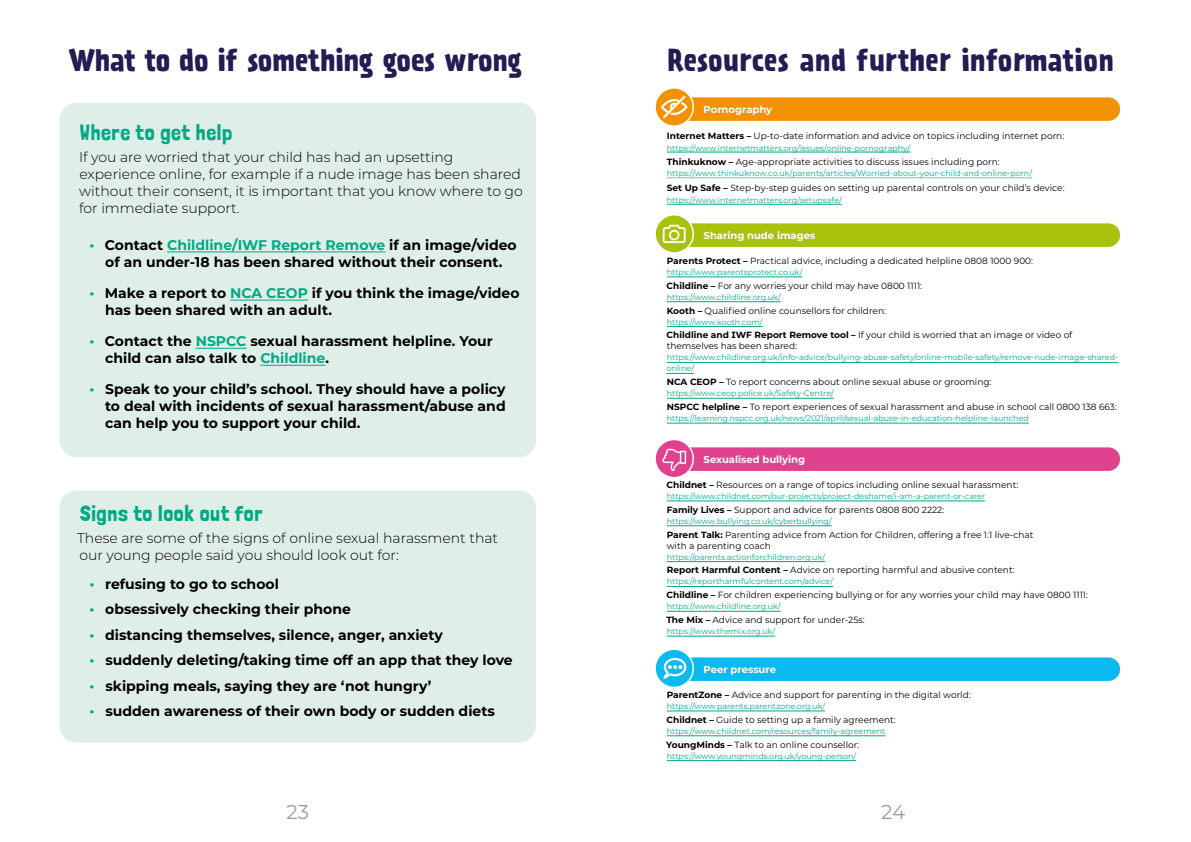
<style>
.page{position:relative;width:1191px;height:842px;background:#fff}
.page>*{position:absolute;margin:0;border:0;box-sizing:border-box;transform-origin:0 0}
.t1{font:700 28px "Prater Sans Pro";color:#241c52}
.t2{font:22px "Londrina Solid";letter-spacing:.03em;color:#00a984}
.t3{font:20px "Montserrat";color:#9d9d9c}
.t4{font:700 14px/17px "Montserrat";color:#000}
.t5{font:300 14px/17px "Montserrat";color:#000}
.t6{font:700 10px "Montserrat";color:#fff}
.t7{font:9px/11px "Montserrat";color:#000}
.t8{font:8px/11px "Montserrat";color:#00a984}
.s1{font-family:"Londrina Solid";font-weight:900;font-size:15px;color:#00a984}
.s2{color:#00a984}
.s3{font-weight:700}
</style>
<div class="page">
<div style="left:71px;top:114px;width:453px;height:332px;background:#dfefe8;border-radius:6px"></div>
<div style="left:60px;top:103px;width:476px;height:354px;border:23px solid #dfefe8;border-radius:6px"></div>
<div style="left:71px;top:502px;width:453px;height:229px;background:#dfefe8;border-radius:6px"></div>
<div style="left:60px;top:490px;width:476px;height:253px;border:23px solid #dfefe8;border-radius:6px"></div>
<hr style="left:167px;top:252px;width:218px;height:1px;background:#00a984">
<hr style="left:230px;top:300px;width:78px;height:1px;background:#00a984">
<hr style="left:196px;top:348px;width:50px;height:1px;background:#00a984">
<hr style="left:260px;top:365px;width:65px;height:1px;background:#00a984">
<hr style="left:667px;top:204px;width:174px;height:1px;background:#00a984">
<hr style="left:667px;top:178px;width:365px;height:1px;background:#00a984">
<hr style="left:667px;top:152px;width:243px;height:1px;background:#00a984">
<hr style="left:667px;top:277px;width:135px;height:1px;background:#00a984">
<hr style="left:667px;top:302px;width:113px;height:1px;background:#00a984">
<hr style="left:667px;top:326px;width:95px;height:1px;background:#00a984">
<hr style="left:667px;top:362px;width:451px;height:1px;background:#00a984">
<svg style="left:666px;top:373px;width:28px;height:1px"></svg>
<hr style="left:667px;top:398px;width:167px;height:1px;background:#00a984">
<hr style="left:667px;top:423px;width:362px;height:1px;background:#00a984">
<hr style="left:667px;top:501px;width:318px;height:1px;background:#00a984">
<hr style="left:667px;top:526px;width:164px;height:1px;background:#00a984">
<hr style="left:667px;top:561px;width:158px;height:1px;background:#00a984">
<hr style="left:667px;top:586px;width:166px;height:1px;background:#00a984">
<hr style="left:667px;top:611px;width:113px;height:1px;background:#00a984">
<hr style="left:667px;top:636px;width:108px;height:1px;background:#00a984">
<hr style="left:667px;top:711px;width:158px;height:1px;background:#00a984">
<hr style="left:667px;top:736px;width:218px;height:1px;background:#00a984">
<hr style="left:667px;top:760px;width:189px;height:1px;background:#00a984">
<svg style="left:655px;top:439px;width:38px;height:39px"></svg>
<div style="left:654px;top:439px;width:40px;height:39px;border:2px solid #fff;border-radius:50%"></div>
<svg style="left:662px;top:447px;width:458px;height:24px;background:#e24894"></svg>
<div style="left:655px;top:215px;width:38px;height:38px;background:#a9c30c;border-radius:50%"></div>
<div style="left:654px;top:214px;width:40px;height:40px;border:2px solid #fff;border-radius:50%"></div>
<svg style="left:662px;top:223px;width:458px;height:24px;background:#acc516"></svg>
<svg style="left:655px;top:88px;width:38px;height:38px"></svg>
<div style="left:654px;top:87px;width:40px;height:40px;border:2px solid #fff;border-radius:50%"></div>
<svg style="left:661px;top:96px;width:459px;height:25px;background:#f39a14"></svg>
<div style="left:655px;top:649px;width:38px;height:38px;background:#0bbbef;border-radius:50%"></div>
<div style="left:654px;top:648px;width:40px;height:40px;border:2px solid #fff;border-radius:50%"></div>
<svg style="left:663px;top:657px;width:457px;height:24px;background:#15bdef"></svg>
<h1 class="t1" style="left:69px;top:39px;width:455px">What to do if something goes wrong</h1>
<h2 class="t2" style="left:80px;top:119px;width:154px">Where to get help</h2>
<h3 class="t5" style="left:79px;top:148px;width:445px">If you are worried that your child has had an upsetting experience online, for example if a nude image has been shared without their consent, it is important that you know where to go for immediate support.</h3>
<h3 class="t4" style="left:90px;top:236px;width:428px;text-align:center"><span class="s1">•</span> Contact <span class="s2">Childline/IWF Report Remove</span> if an image/video of an under-18 has been shared without their consent.</h3>
<h3 class="t4" style="left:105px;top:284px;width:416px;text-indent:-15px"><span class="s1">•</span> Make a report to <span class="s2">NCA CEOP</span> if you think the image/video has been shared with an adult.</h3>
<h3 class="t4" style="left:105px;top:332px;width:389px;text-indent:-15px"><span class="s1">•</span> Contact the <span class="s2">NSPCC</span> sexual harassment helpline. Your child can also talk to <span class="s2">Childline</span>.</h3>
<h3 class="t4" style="left:105px;top:380px;width:402px;text-align:justify;text-indent:-15px"><span class="s1">•</span> Speak to your child’s school. They should have a policy to deal with incidents of sexual harassment/abuse and can help you to support your child.</h3>
<h2 class="t2" style="left:80px;top:500px;width:184px">Signs to look out for</h2>
<h3 class="t5" style="left:77px;top:530px;width:422px">These are some of the signs of online sexual harassment that our young people said you should look out for:</h3>
<h3 class="t4" style="left:90px;top:575px;width:191px"><span class="s1">•</span> refusing to go to school</h3>
<h3 class="t4" style="left:90px;top:600px;width:263px"><span class="s1">•</span> obsessively checking their phone</h3>
<h3 class="t4" style="left:90px;top:626px;width:354px"><span class="s1">•</span> distancing themselves, silence, anger, anxiety</h3>
<h3 class="t4" style="left:90px;top:651px;width:424px"><span class="s1">•</span> suddenly deleting/taking time off an app that they love</h3>
<h3 class="t4" style="left:90px;top:677px;width:343px"><span class="s1">•</span> skipping meals, saying they are ‘not hungry’</h3>
<h3 class="t4" style="left:90px;top:702px;width:406px"><span class="s1">•</span> sudden awareness of their own body or sudden diets</h3>
<h1 class="t1" style="left:667px;top:39px;width:448px">Resources and further information</h1>
<p class="t6" style="left:703px;top:102px;width:70px">Pornography</p>
<p class="t7" style="left:667px;top:130px;width:399px"><span class="s3">Internet Matters –</span> Up‑to‑date information and advice on topics including internet porn:</p>
<p class="t8" style="left:667px;top:142px;width:245px">https://www.internetmatters.org/issues/online‑pornography/</p>
<p class="t7" style="left:667px;top:156px;width:334px"><span class="s3">Thinkuknow –</span> Age‑appropriate activities to discuss issues including porn:</p>
<p class="t8" style="left:667px;top:168px;width:367px">https://www.thinkuknow.co.uk/parents/articles/Worried-about-your-child-and-online-porn/</p>
<p class="t7" style="left:667px;top:182px;width:399px"><span class="s3">Set Up Safe –</span> Step‑by‑step guides on setting up parental controls on your child’s device:</p>
<p class="t8" style="left:667px;top:194px;width:176px">https://www.internetmatters.org/setupsafe/</p>
<p class="t6" style="left:703px;top:228px;width:113px">Sharing nude images</p>
<p class="t7" style="left:667px;top:255px;width:368px"><span class="s3">Parents Protect –</span> Practical advice, including a dedicated helpline 0808 1000 900:</p>
<p class="t8" style="left:667px;top:266px;width:137px">https://www.parentsprotect.co.uk/</p>
<p class="t7" style="left:666px;top:280px;width:257px"><span class="s3">Childline –</span> For any worries your child may have 0800 1111:</p>
<p class="t8" style="left:667px;top:291px;width:115px">https://www.childline.org.uk/</p>
<p class="t7" style="left:667px;top:305px;width:221px"><span class="s3">Kooth –</span> Qualified online counsellors for children:</p>
<p class="t8" style="left:667px;top:316px;width:97px">https://www.kooth.com/</p>
<p class="t7" style="left:666px;top:329px;width:407px"><span class="s3">Childline and IWF Report Remove tool –</span> If your child is worried that an image or video of themselves has been shared:</p>
<p class="t8" style="left:666px;top:352px;width:452px">https://www.childline.org.uk/info-advice/bullying-abuse-safety/online-mobile-safety/remove-nude-image-shared&shy;online/</p>
<p class="t7" style="left:667px;top:376px;width:326px"><span class="s3">NCA CEOP –</span> To report concerns about online sexual abuse or grooming:</p>
<p class="t8" style="left:667px;top:388px;width:169px">https://www.ceop.police.uk/Safety-Centre/</p>
<p class="t7" style="left:667px;top:401px;width:451px"><span class="s3">NSPCC helpline –</span> To report experiences of sexual harassment and abuse in school call 0800 138 663:</p>
<p class="t8" style="left:667px;top:412px;width:364px">https://learning.nspcc.org.uk/news/2021/april/sexual-abuse-in-education-helpline-launched</p>
<p class="t6" style="left:703px;top:452px;width:103px">Sexualised bullying</p>
<p class="t7" style="left:666px;top:479px;width:353px"><span class="s3">Childnet –</span> Resources on a range of topics including online sexual harassment:</p>
<p class="t8" style="left:667px;top:490px;width:320px">https://www.childnet.com/our-projects/project-deshame/i-am-a-parent-or-carer</p>
<p class="t7" style="left:667px;top:504px;width:279px"><span class="s3">Family Lives –</span> Support and advice for parents 0808 800 2222:</p>
<p class="t8" style="left:667px;top:515px;width:166px">https://www.bullying.co.uk/cyberbullying/</p>
<p class="t7" style="left:666px;top:529px;width:368px"><span class="s3">Parent Talk:</span> Parenting advice from Action for Children, offering a free 1:1 live-chat with a parenting coach</p>
<p class="t8" style="left:667px;top:551px;width:160px">https://parents.actionforchildren.org.uk/</p>
<p class="t7" style="left:667px;top:564px;width:349px"><span class="s3">Report Harmful Content –</span> Advice on reporting harmful and abusive content:</p>
<p class="t8" style="left:667px;top:576px;width:168px">https://reportharmfulcontent.com/advice/</p>
<p class="t7" style="left:666px;top:589px;width:423px"><span class="s3">Childline –</span> For children experiencing bullying or for any worries your child may have 0800 1111:</p>
<p class="t8" style="left:667px;top:601px;width:115px">https://www.childline.org.uk/</p>
<p class="t7" style="left:666px;top:614px;width:200px"><span class="s3">The Mix –</span> Advice and support for under-25s:</p>
<p class="t8" style="left:667px;top:625px;width:110px">https://www.themix.org.uk/</p>
<p class="t6" style="left:703px;top:662px;width:74px">Peer pressure</p>
<p class="t7" style="left:667px;top:689px;width:305px"><span class="s3">ParentZone –</span> Advice and support for parenting in the digital world:</p>
<p class="t8" style="left:667px;top:700px;width:160px">https://www.parents.parentzone.org.uk/</p>
<p class="t7" style="left:666px;top:714px;width:231px"><span class="s3">Childnet –</span> Guide to setting up a family agreement:</p>
<p class="t8" style="left:667px;top:725px;width:220px">https://www.childnet.com/resources/family-agreement</p>
<p class="t7" style="left:666px;top:739px;width:194px"><span class="s3">YoungMinds –</span> Talk to an online counsellor:</p>
<p class="t8" style="left:667px;top:750px;width:191px">https://www.youngminds.org.uk/young-person/</p>
<h3 class="t3" style="left:286px;top:798px;width:24px">23</h3>
<h3 class="t3" style="left:881px;top:798px;width:26px">24</h3>
</div>
